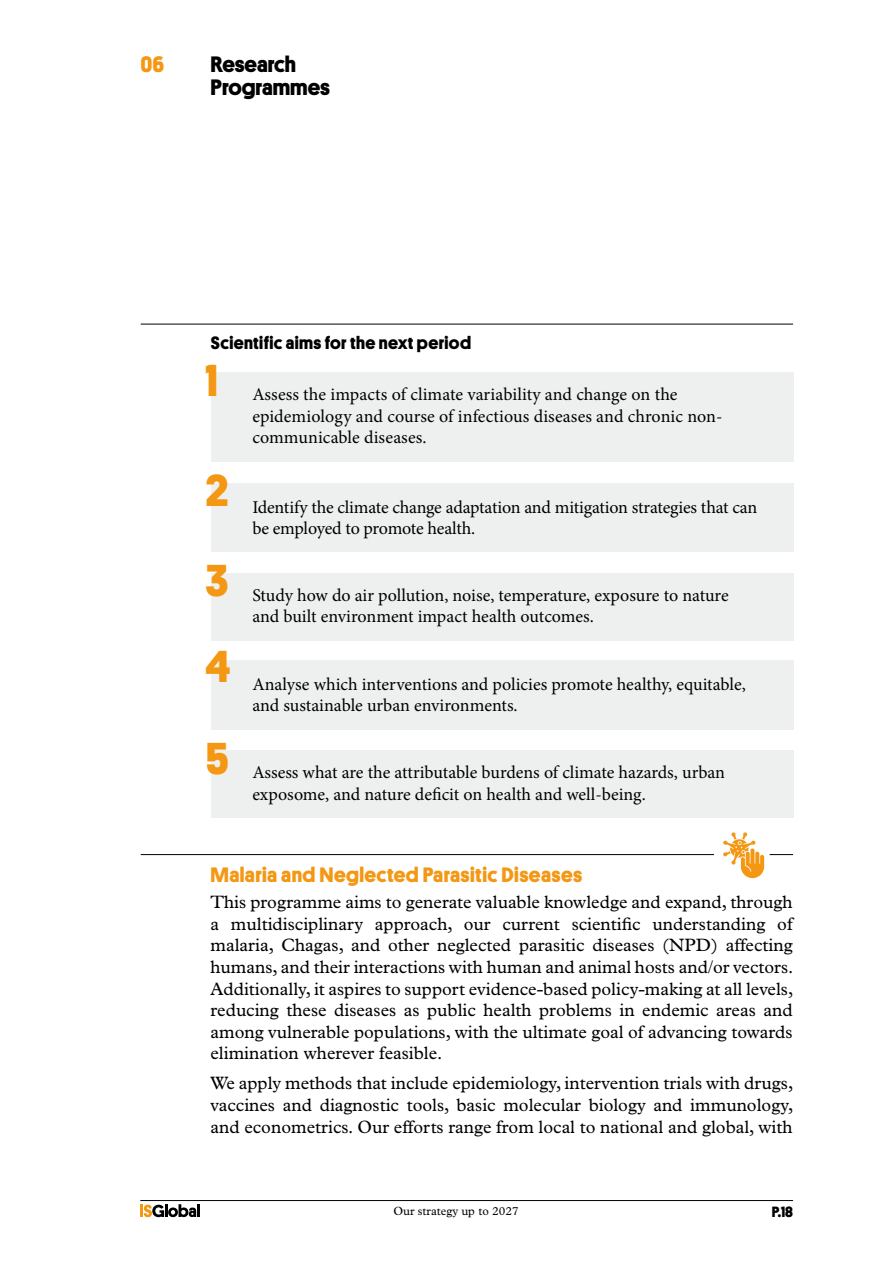
<style>
.page{position:relative;width:893px;height:1263px;background:#fff}
.page>*{position:absolute;margin:0;border:0;box-sizing:border-box;transform-origin:0 0}
.t1{font:700 45px "Platform";color:#f49712}
._1_titulares{font:700 22.5px/22.5px "Platform";color:#000}
._0_num_titulares{font:700 22.5px "Platform";color:#f49712}
.t2{font:700 21px "Platform";letter-spacing:.02em;color:#f49712}
.t3{font:18px/21.6px "Plantin";color:#000;text-align:justify}
.t4{font:18px/21.6px "Minion Pro";letter-spacing:-.005em;color:#000}
.t5{font:700 18px "Platform";letter-spacing:.02em;color:#000}
.t6{font:700 15px "Platform";color:#000}
.t7{font:12px "Plantin";color:#000}
</style>
<div class="page">
<hr style="left:140px;top:1200px;width:653px;height:1px;background:#000">
<svg style="left:140px;top:1204px;width:60px;height:13px"></svg>
<hr style="left:141px;top:854px;width:652px;height:1px;background:#000">
<div style="left:714px;top:828px;width:56px;height:56px;background:#fff;border-radius:50%"></div>
<hr style="left:141px;top:324px;width:652px;height:1px;background:#000">
<div style="left:211px;top:372px;width:582px;height:90px;background:#eef0f0"></div>
<div style="left:211px;top:573px;width:582px;height:67px;background:#eef0f0"></div>
<div style="left:211px;top:751px;width:582px;height:67px;background:#eef0f0"></div>
<div style="left:211px;top:482px;width:582px;height:69px;background:#eef0f0"></div>
<div style="left:211px;top:659px;width:582px;height:70px;background:#eef0f0"></div>
<svg style="left:723px;top:832px;width:41px;height:46px"></svg>
<p class="_0_num_titulares" style="left:141px;top:48px;width:25px">06</p>
<p class="_1_titulares" style="left:211px;top:52px;width:121px">Research<br>Programmes</p>
<p class="t5" style="left:211px;top:329px;width:262px">Scientific aims for the next period</p>
<p class="t1" style="left:205px;top:347px;width:14px">1</p>
<p class="t1" style="left:205px;top:457px;width:25px">2</p>
<p class="t1" style="left:205px;top:548px;width:25px">3</p>
<p class="t1" style="left:205px;top:634px;width:27px">4</p>
<p class="t1" style="left:205px;top:725px;width:25px">5</p>
<p class="t4" style="left:252px;top:384px;width:472px">Assess the impacts of climate variability and change on the epidemiology and course of infectious diseases and chronic non&shy;communicable diseases.</p>
<p class="t4" style="left:252px;top:496px;width:506px">Identify the climate change adaptation and mitigation strategies that can be employed to promote health.</p>
<p class="t4" style="left:252px;top:584px;width:478px">Study how do air pollution, noise, temperature, exposure to nature and built environment impact health outcomes.</p>
<p class="t4" style="left:252px;top:673px;width:495px">Analyse which interventions and policies promote healthy, equitable, and sustainable urban environments.</p>
<p class="t4" style="left:252px;top:762px;width:474px">Assess what are the attributable burdens of climate hazards, urban exposome, and nature deficit on health and well-being.</p>
<p class="t2" style="left:210px;top:860px;width:373px">Malaria and Neglected Parasitic Diseases</p>
<p class="t3" style="left:210px;top:891px;width:584px">This programme aims to generate valuable knowledge and expand, through a multidisciplinary approach, our current scientific understanding of malaria, Chagas, and other neglected parasitic diseases (NPD) affecting humans, and their interactions with human and animal hosts and/or vectors.<br>Additionally, it aspires to support evidence-based policy-making at all levels, reducing these diseases as public health problems in endemic areas and among vulnerable populations, with the ultimate goal of advancing towards elimination wherever feasible.</p>
<p class="t3" style="left:210px;top:1072px;width:584px">We apply methods that include epidemiology, intervention trials with drugs, vaccines and diagnostic tools, basic molecular biology and immunology, and econometrics. Our efforts range from local to national and global, with</p>
<p class="t7" style="left:393px;top:1204px;width:127px">Our strategy up to 2027</p>
<p class="t6" style="left:772px;top:1201px;width:23px">P.18</p>
</div>
